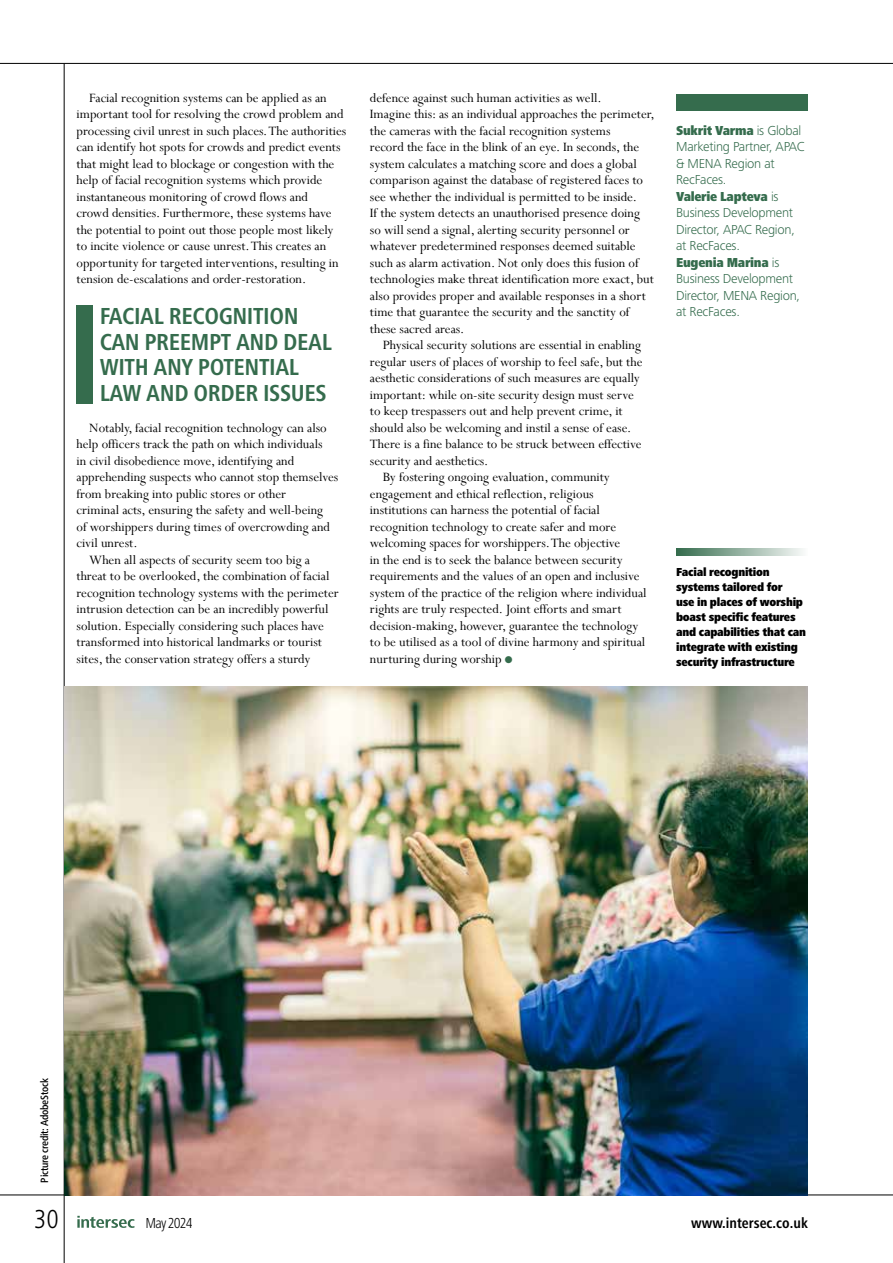
<style>
.page{position:relative;width:893px;height:1263px;background:#fff}
.page>*{position:absolute;margin:0;border:0;box-sizing:border-box;transform-origin:0 0}
.t1{font:300 condensed 27px "Frutiger Next LTW1 G";color:#000}
.t2{font:700 condensed 24px/25.5px "Frutiger Next LT";letter-spacing:-.015em;color:#356c4d}
.t3{font:700 condensed 15px "Frutiger Next LT";color:#000}
.t4{font:300 condensed 15px "Frutiger Next LTW1 G";letter-spacing:-.06em;color:#000}
.t5{font:14.25px/16.5px "Perpetua";color:#000}
.t6{font:300 13.5px/16.5px "Frutiger Next LT";letter-spacing:-.02em;color:#356c4d}
.t7{font:900 condensed 13.5px "Frutiger Next Pro";letter-spacing:-.02em;color:#356c4d}
.t8{font:900 condensed 12px/15px "Frutiger Next Pro";letter-spacing:-.02em;color:#000}
.t9{font:500 condensed 10.5px "Frutiger Neue LT Pro";letter-spacing:-.02em;color:#000}
.s1{color:#356c4d}
.s2{font-family:"Frutiger Next LT";font-weight:300;font-stretch:normal}
</style>
<div class="page">
<hr style="left:0;top:1194px;width:893px;height:1px;background:#000">
<hr style="left:64px;top:64px;width:1px;height:1199px;background:#000">
<hr style="left:0;top:63px;width:893px;height:1px;background:#000">
<svg style="left:77px;top:1216px;width:58px;height:12px"></svg>
<img style="left:65px;top:687px;width:743px;height:508px">
<svg style="left:676px;top:548px;width:127px;height:7px"></svg>
<div style="left:676px;top:95px;width:132px;height:16px;background:#356c4d"></div>
<div style="left:77px;top:305px;width:16px;height:99px;background:#356c4d"></div>
<p class="t5" style="left:77px;top:89px;width:271px;text-indent:13px">Facial recognition systems can be applied as an important tool for resolving the crowd problem and processing civil unrest in such places. The authorities can identify hot spots for crowds and predict events that might lead to blockage or congestion with the help of facial recognition systems which provide instantaneous monitoring of crowd flows and<br>crowd densities. Furthermore, these systems have the potential to point out those people most likely to incite violence or cause unrest. This creates an opportunity for targeted interventions, resulting in tension de-escalations and order-restoration.  </p>
<h2 class="t2" style="left:100px;top:303px;width:234px">FACIAL RECOGNITION<br>CAN PREEMPT AND DEAL<br>WITH ANY POTENTIAL<br>LAW AND ORDER ISSUES</h2>
<p class="t5" style="left:89px;top:419px;width:239px">Notably, facial recognition technology can also</p>
<p class="t5" style="left:77px;top:435px;width:247px">help officers track the path on which individuals</p>
<p class="t5" style="left:77px;top:452px;width:219px">in civil disobedience move, identifying and</p>
<p class="t5" style="left:77px;top:468px;width:263px">apprehending suspects who cannot stop themselves</p>
<p class="t5" style="left:77px;top:485px;width:211px">from breaking into public stores or other</p>
<p class="t5" style="left:77px;top:501px;width:248px">criminal acts, ensuring the safety and well-being</p>
<p class="t5" style="left:77px;top:518px;width:255px">of worshippers during times of overcrowding and</p>
<p class="t5" style="left:77px;top:534px;width:62px">civil unrest.</p>
<p class="t5" style="left:89px;top:551px;width:222px">When all aspects of security seem too big a</p>
<p class="t5" style="left:77px;top:567px;width:254px">threat to be overlooked, the combination of facial</p>
<p class="t5" style="left:77px;top:584px;width:264px">recognition technology systems with the perimeter</p>
<p class="t5" style="left:77px;top:600px;width:253px">intrusion detection can be an incredibly powerful</p>
<p class="t5" style="left:77px;top:617px;width:249px">solution. Especially considering such places have</p>
<p class="t5" style="left:77px;top:633px;width:247px">transformed into historical landmarks or tourist</p>
<p class="t5" style="left:77px;top:650px;width:235px">sites, the conservation strategy offers a sturdy</p>
<p class="t5" style="left:370px;top:89px;width:286px">defence against such human activities as well.<br>Imagine this: as an individual approaches the perimeter, the cameras with the facial recognition systems<br>record the face in the blink of an eye. In seconds, the system calculates a matching score and does a global comparison against the database of registered faces to see whether the individual is permitted to be inside.<br>If the system detects an unauthorised presence doing<br>so will send a signal, alerting security personnel or whatever predetermined responses deemed suitable such as alarm activation. Not only does this fusion of technologies make threat identification more exact, but also provides proper and available responses in a short time that guarantee the security and the sanctity of these sacred areas.</p>
<p class="t5" style="left:383px;top:336px;width:260px">Physical security solutions are essential in enabling</p>
<p class="t5" style="left:370px;top:353px;width:274px">regular users of places of worship to feel safe, but the</p>
<p class="t5" style="left:370px;top:369px;width:271px">aesthetic considerations of such measures are equally</p>
<p class="t5" style="left:370px;top:386px;width:265px">important: while on-site security design must serve</p>
<p class="t5" style="left:370px;top:402px;width:254px">to keep trespassers out and help prevent crime, it</p>
<p class="t5" style="left:370px;top:419px;width:263px">should also be welcoming and instil a sense of ease.</p>
<p class="t5" style="left:370px;top:435px;width:273px">There is a fine balance to be struck between effective</p>
<p class="t5" style="left:370px;top:452px;width:120px">security and aesthetics.</p>
<p class="t5" style="left:383px;top:468px;width:229px">By fostering ongoing evaluation, community</p>
<p class="t5" style="left:370px;top:485px;width:225px">engagement and ethical reflection, religious</p>
<p class="t5" style="left:370px;top:501px;width:231px">institutions can harness the potential of facial</p>
<p class="t5" style="left:370px;top:518px;width:248px">recognition technology to create safer and more</p>
<p class="t5" style="left:370px;top:534px;width:252px">welcoming spaces for worshippers. The objective</p>
<p class="t5" style="left:370px;top:551px;width:254px">in the end is to seek the balance between security</p>
<p class="t5" style="left:370px;top:568px;width:271px">requirements and the values of an open and inclusive</p>
<p class="t5" style="left:370px;top:584px;width:278px">system of the practice of the religion where individual</p>
<p class="t5" style="left:370px;top:601px;width:253px">rights are truly respected. Joint efforts and smart</p>
<p class="t5" style="left:370px;top:617px;width:270px">decision-making, however, guarantee the technology</p>
<p class="t5" style="left:370px;top:634px;width:277px">to be utilised as a tool of divine harmony and spiritual</p>
<p class="t5" style="left:370px;top:650px;width:144px">nurturing during worship <span class="s1">●</span></p>
<p class="t7" style="left:676px;top:122px;width:127px">Sukrit Varma <span class="s2">is Global</span></p>
<p class="t6" style="left:676px;top:138px;width:130px">Marketing Partner, APAC &amp; MENA Region at<br>RecFaces.</p>
<p class="t7" style="left:676px;top:188px;width:104px">Valerie Lapteva <span class="s2">is</span></p>
<p class="t6" style="left:676px;top:204px;width:120px">Business Development<br>Director, APAC Region, at RecFaces.</p>
<p class="t7" style="left:676px;top:254px;width:105px">Eugenia Marina <span class="s2">is</span></p>
<p class="t6" style="left:676px;top:270px;width:126px">Business Development<br>Director, MENA Region, at RecFaces.</p>
<p class="t8" style="left:676px;top:565px;width:131px">Facial recognition systems tailored for<br>use in places of worship boast specific features and capabilities that can integrate with existing security infrastructure</p>
<p class="t9" style="left:38px;top:1182px;width:106px;rotate:-90deg">Picture credit: AdobeStock</p>
<h1 class="t1" style="left:34px;top:1203px;width:26px">30</h1>
<p class="t4" style="left:146px;top:1214px;width:49px">May 2024</p>
<p class="t3" style="left:691px;top:1214px;width:118px">www.intersec.co.uk</p>
</div>
